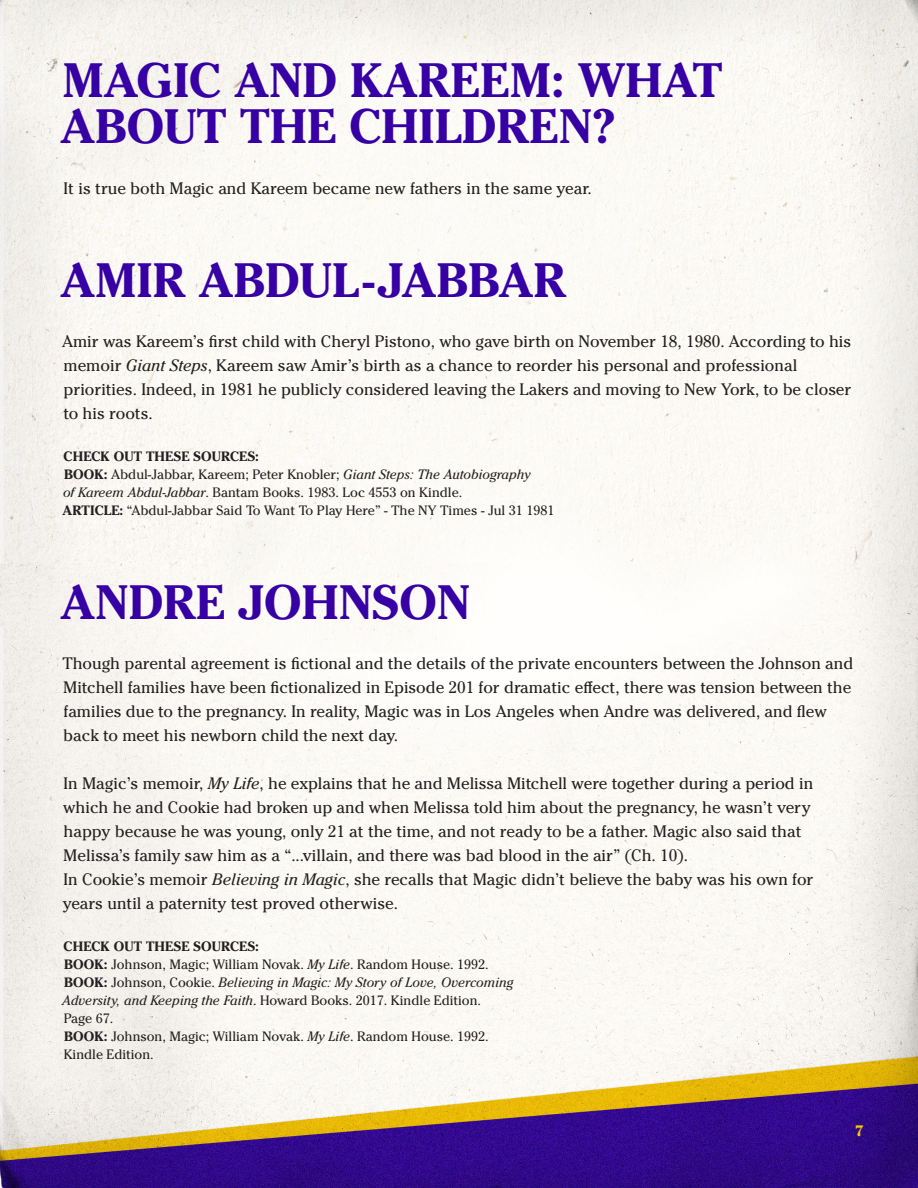
<style>
.page{position:relative;width:918px;height:1188px;background:#fff}
.page>*{position:absolute;margin:0;border:0;box-sizing:border-box;transform-origin:0 0}
.heading_paragraph_style{font:700 48px/46.5px "Cheltenham Pro";color:#3700a5}
.t1{font:16.5px/24px "Cheltenham Pro";color:#231f20}
.t2{font:700 15px "Cheltenham Pro";color:#fc0}
.t3{font:13.5px "Cheltenham Pro";color:#231f20}
.t4{font:italic 13.5px "Cheltenham Pro";color:#231f20}
.t5{font:700 13.5px "Cheltenham Pro";letter-spacing:.01em;color:#231f20}
.s1{font-style:italic}
.s2{font-weight:700}
.s3{font-weight:700;font-style:normal}
.s4{font-style:normal}
</style>
<div class="page">
<img style="left:0;top:0;width:918px;height:1188px">
<p class="heading_paragraph_style" style="left:61px;top:56px;width:664px">MAGIC AND KAREEM: WHAT<br>ABOUT THE CHILDREN?</p>
<p class="t1" style="left:64px;top:176px;width:530px">It is true both Magic and Kareem became new fathers in the same year.</p>
<p class="heading_paragraph_style" style="left:61px;top:256px;width:507px">AMIR ABDUL-JABBAR</p>
<p class="t1" style="left:62px;top:329px;width:791px">Amir was Kareem’s first child with Cheryl Pistono, who gave birth on November 18, 1980. According to his memoir <span class="s1">Giant Steps</span>, Kareem saw Amir’s birth as a chance to reorder his personal and professional priorities. Indeed, in 1981 he publicly considered leaving the Lakers and moving to New York, to be closer to his roots.</p>
<p class="t5" style="left:64px;top:448px;width:197px">CHECK OUT THESE SOURCES:</p>
<p class="t3" style="left:64px;top:466px;width:468px"><span class="s2">BOOK:</span> Abdul-Jabbar, Kareem; Peter Knobler; <span class="s1">Giant Steps: The Autobiography</span></p>
<p class="t3" style="left:63px;top:484px;width:401px"><span class="s1">of Kareem Abdul-Jabbar</span>. Bantam Books. 1983. Loc 4553 on Kindle.</p>
<p class="t3" style="left:63px;top:502px;width:493px"><span class="s2">ARTICLE:</span> “Abdul-Jabbar Said To Want To Play Here” - The NY Times - Jul 31 1981</p>
<p class="heading_paragraph_style" style="left:61px;top:578px;width:411px">ANDRE JOHNSON</p>
<p class="t1" style="left:62px;top:651px;width:792px">Though parental agreement is fictional and the details of the private encounters between the Johnson and Mitchell families have been fictionalized in Episode 201 for dramatic effect, there was tension between the families due to the pregnancy. In reality, Magic was in Los Angeles when Andre was delivered, and flew back to meet his newborn child the next day.</p>
<p class="t1" style="left:63px;top:771px;width:752px">In Magic’s memoir, <span class="s1">My Life</span>, he explains that he and Melissa Mitchell were together during a period in which he and Cookie had broken up and when Melissa told him about the pregnancy, he wasn’t very happy because he was young, only 21 at the time, and not ready to be a father. Magic also said that Melissa’s family saw him as a “...villain, and there was bad blood in the air” (Ch. 10).</p>
<p class="t1" style="left:64px;top:867px;width:751px">In Cookie’s memoir <span class="s1">Believing in Magic</span>, she recalls that Magic didn’t believe the baby was his own for</p>
<p class="t1" style="left:63px;top:891px;width:337px">years until a paternity test proved otherwise.</p>
<p class="t5" style="left:64px;top:938px;width:197px">CHECK OUT THESE SOURCES:</p>
<p class="t3" style="left:64px;top:956px;width:426px"><span class="s2">BOOK:</span> Johnson, Magic; William Novak. <span class="s1">My Life</span>. Random House. 1992.</p>
<p class="t4" style="left:64px;top:974px;width:451px"><span class="s3">BOOK:</span> <span class="s4">Johnson, Cookie.</span> Believing in Magic: My Story of Love, Overcoming</p>
<p class="t3" style="left:62px;top:992px;width:420px"><span class="s1">Adversity, and Keeping the Faith</span>. Howard Books. 2017. Kindle Edition.</p>
<p class="t3" style="left:64px;top:1010px;width:51px">Page 67.</p>
<p class="t3" style="left:64px;top:1028px;width:426px"><span class="s2">BOOK:</span> Johnson, Magic; William Novak. <span class="s1">My Life</span>. Random House. 1992.</p>
<p class="t3" style="left:64px;top:1046px;width:92px">Kindle Edition.</p>
<p class="t2" style="left:855px;top:1121px;width:10px">7</p>
</div>
